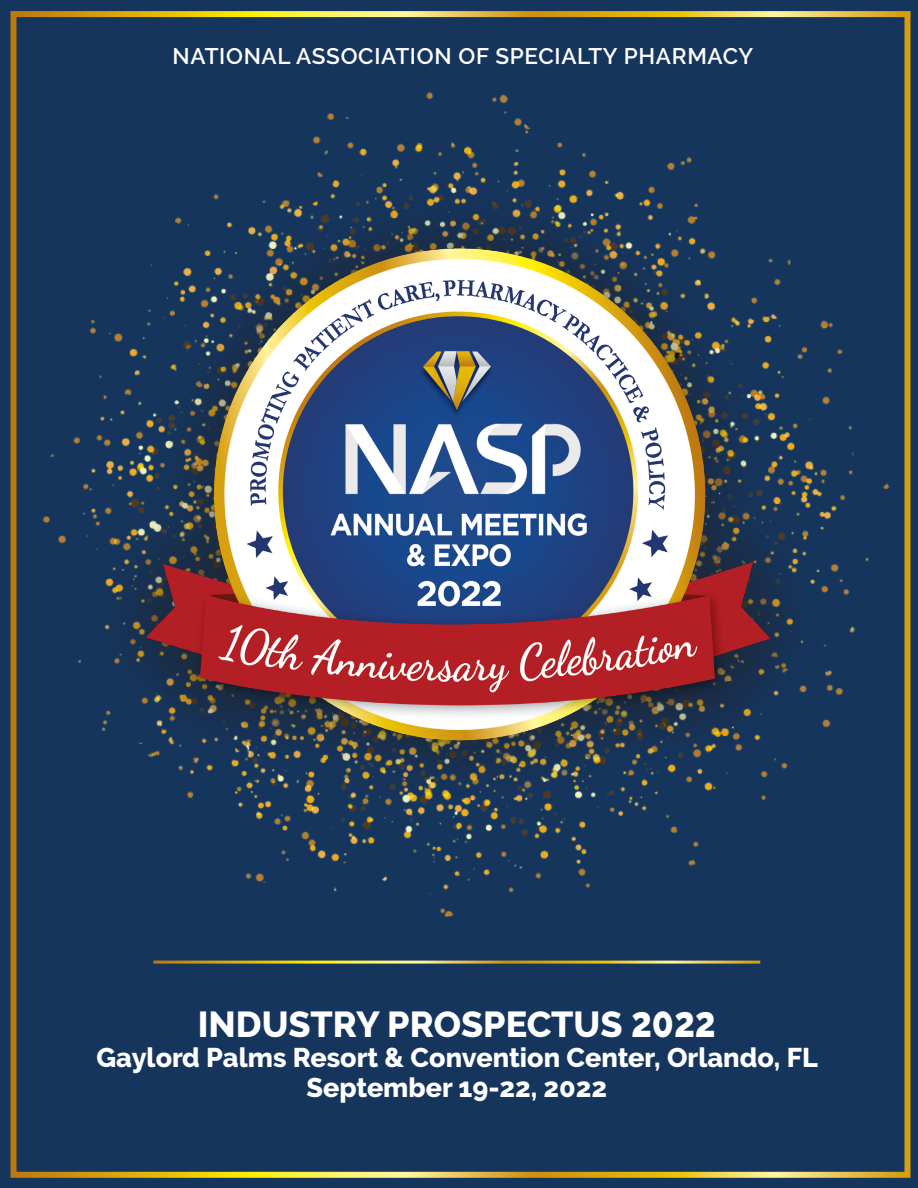
<style>
.page{position:relative;width:918px;height:1188px;background:#16355d}
.page>*{position:absolute;margin:0;border:0;box-sizing:border-box;transform-origin:0 0}
.t1{font:800 36px "Raleway";color:#fff}
.t2{font:800 27px "Raleway";color:#fff}
.t3{font:600 22.5px "Raleway";letter-spacing:.03em;color:#fff}
.s1{font-size:43.2px}
</style>
<div class="page">
<img style="left:10px;top:11px;width:901px;height:955px">
<div style="left:81px;top:182px;width:753px;height:627px;background:#231f20;opacity:.55"></div>
<img style="left:140px;top:216px;width:637px;height:553px">
<hr style="left:153px;top:961px;width:607px;height:3px;background:#fff">
<p class="t3" style="left:173px;top:43px;width:582px">NATIONAL ASSOCIATION OF SPECIALTY PHARMACY</p>
<p class="t1" style="left:198px;top:1004px;width:519px">INDUSTRY PROSPECTUS <span class="s1">2022</span></p>
<p class="t2" style="left:97px;top:1042px;width:723px">Gaylord Palms Resort &amp; Convention Center, Orlando, FL</p>
<p class="t2" style="left:307px;top:1072px;width:302px">September 19-22, 2022</p>
</div>
